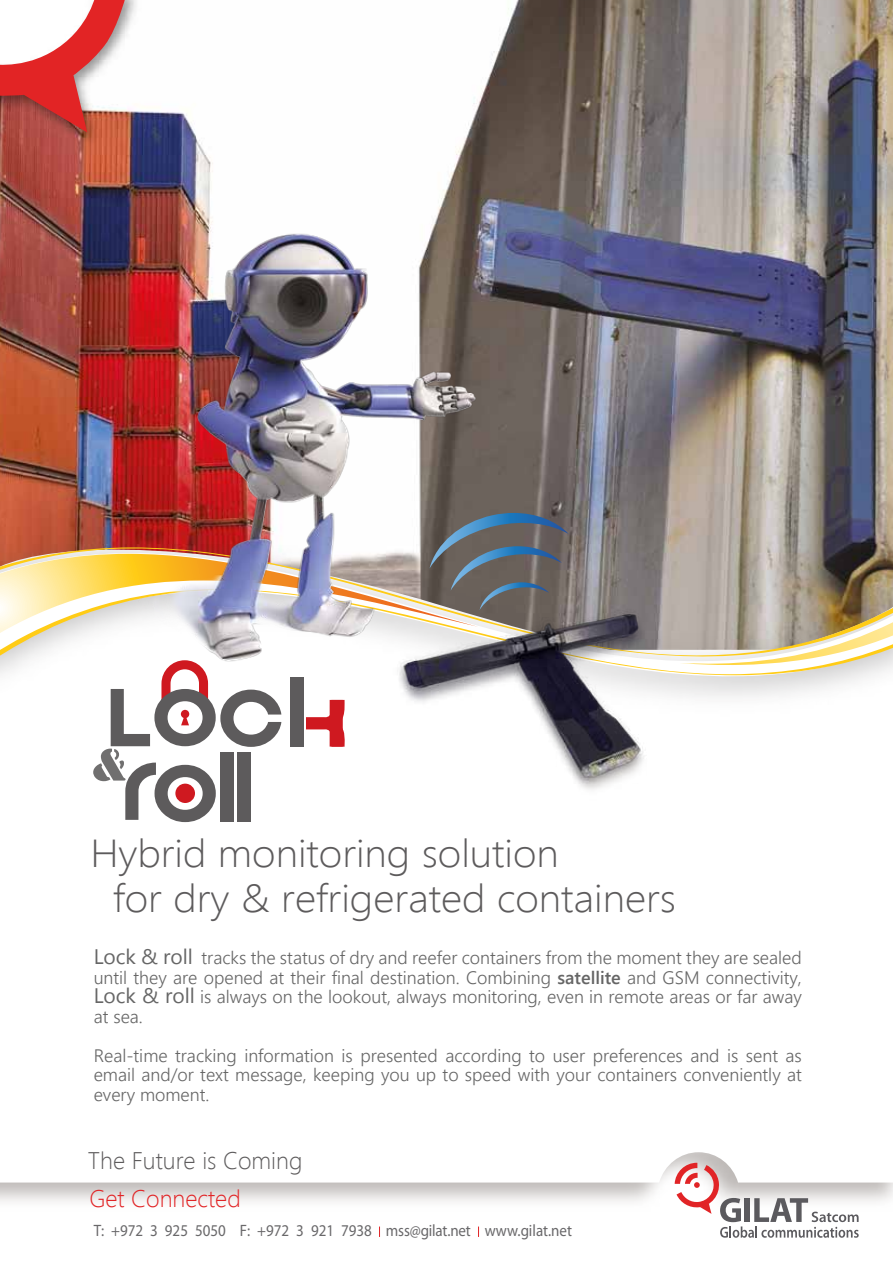
<style>
.page{position:relative;width:893px;height:1263px;background:#fff}
.page>*{position:absolute;margin:0;border:0;box-sizing:border-box;transform-origin:0 0}
.t1{font:46.95px "Stencil";color:#706f6f;scale:1.07 1}
.t2{font:300 39px/45px "Segoe UI";color:#5d5b5c;scale:1.07 1}
.t3{font:300 24px "Segoe UI";color:#5d5b5c}
.t4{font:300 24px "Segoe UI";color:#e12426}
.t5{font:300 18px/19.5px "Segoe UI";color:#666;text-align:justify}
.t6{font:16.5px "Myriad Pro";color:#69686a;scale:.91 1}
.s1{font-weight:400;font-size:21px}
.s2{font-weight:600}
</style>
<div class="page">
<svg style="left:0;top:1152px;width:893px;height:86px"></svg>
<img style="left:0;top:0;width:893px;height:501px">
<img style="left:0;top:501px;width:893px;height:238px">
<svg style="left:0;top:521px;width:893px;height:187px"></svg>
<svg style="left:0;top:659px;width:893px;height:16px"></svg>
<img style="left:0;top:546px;width:893px;height:113px">
<svg style="left:694px;top:622px;width:199px;height:43px"></svg>
<svg style="left:0;top:513px;width:569px;height:120px;background:#d3ac83"></svg>
<img style="left:389px;top:542px;width:305px;height:248px">
<img style="left:129px;top:209px;width:377px;height:477px">
<svg style="left:306px;top:700px;width:40px;height:47px"></svg>
<svg style="left:125px;top:762px;width:91px;height:60px"></svg>
<div style="left:220px;top:752px;width:13px;height:70px;background:#5d5b5c"></div>
<div style="left:238px;top:752px;width:13px;height:70px;background:#5d5b5c"></div>
<div style="left:300px;top:710px;width:5px;height:22px;background:#fff"></div>
<svg style="left:111px;top:660px;width:170px;height:87px"></svg>
<div style="left:330px;top:700px;width:13px;height:47px;background:#cf1920"></div>
<div style="left:291px;top:677px;width:13px;height:70px;background:#5d5b5c"></div>
<img style="left:0;top:0;width:153px;height:166px">
<svg style="left:0;top:0;width:128px;height:132px"></svg>
<h1 class="t1" style="left:92px;top:738px;width:34px">&amp;</h1>
<h2 class="t2" style="left:113px;top:829px;width:528px;text-indent:-23px">Hybrid monitoring solution<br>for dry &amp; refrigerated containers</h2>
<p class="t5" style="left:94px;top:947px;width:710px"><span class="s1">Lock &amp; roll</span> tracks the status of dry and reefer containers from the moment they are sealed until they are opened at their final destination. Combining <span class="s2">satellite</span> and GSM connectivity, <span class="s1">Lock &amp; roll</span> is always on the lookout, always monitoring, even in remote areas or far away at sea.</p>
<p class="t5" style="left:94px;top:1045px;width:710px">Real-time tracking information is presented according to user preferences and is sent as email and/or text message, keeping you up to speed with your containers conveniently at every moment.</p>
<h3 class="t3" style="left:88px;top:1143px;width:216px">The Future is Coming</h3>
<h3 class="t4" style="left:89px;top:1182px;width:153px">Get Connected</h3>
<p class="t6" style="left:94px;top:1220px;width:527px">T: +972 3 925 5050 F: +972 3 921 7938 mss@gilat.net www.gilat.net</p>
</div>
